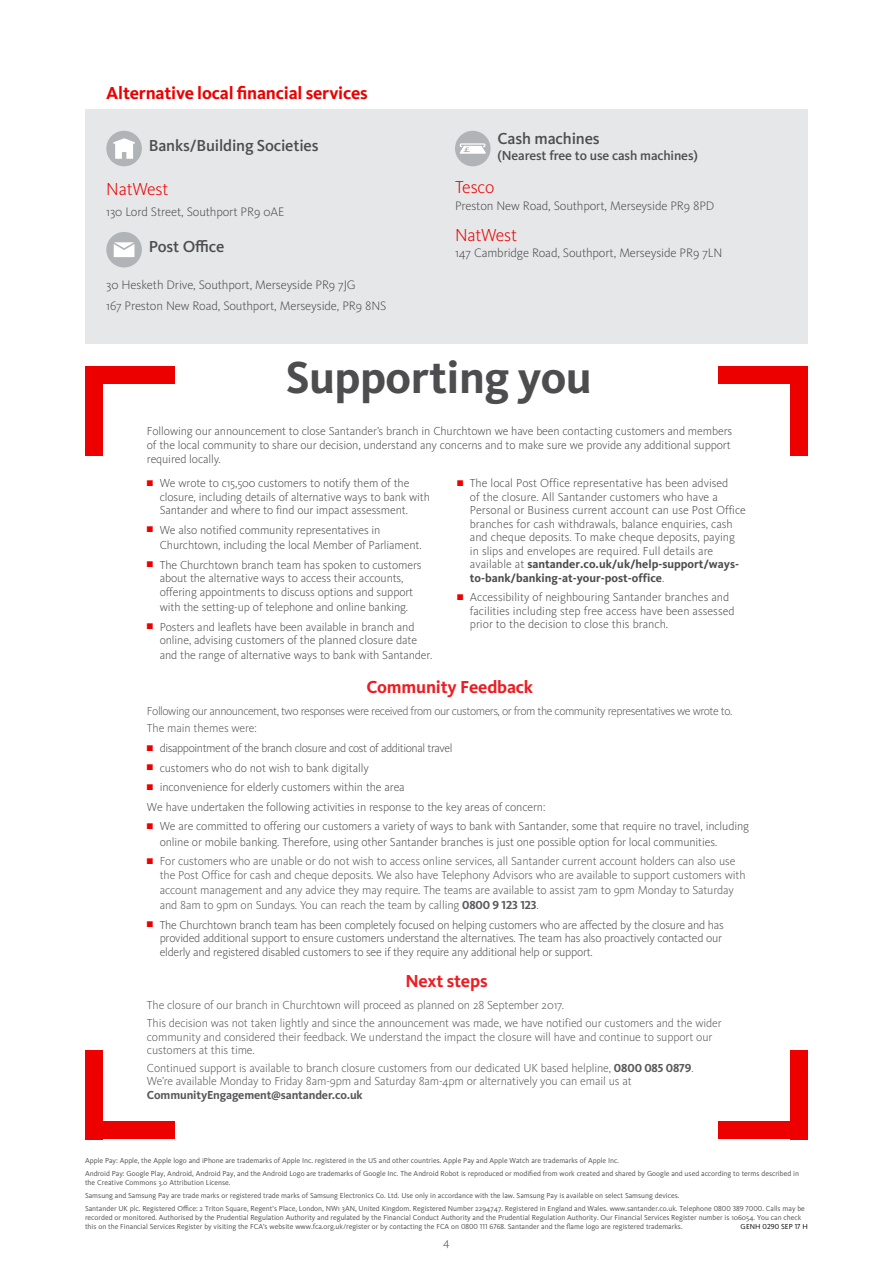
<style>
.page{position:relative;width:893px;height:1263px;background:#fff}
.page>*{position:absolute;margin:0;border:0;box-sizing:border-box;transform-origin:0 0}
.t1{font:700 46.5px "Kievit OT";letter-spacing:-.01em;color:#4d4d4f}
.t2{font:700 18px "Kievit OT";letter-spacing:-.01em;color:#ec0000}
.t3{font:700 18px "Kievit OT";letter-spacing:-.01em;color:#ed1d24}
.t4{font:300 18px "Kievit OT";letter-spacing:-.01em;color:#ec0000}
.t5{font:500 16.5px "Kievit OT";letter-spacing:-.01em;color:#4d4d4f}
.t6{font:500 13.5px "Kievit OT";letter-spacing:-.01em;color:#4d4d4f}
.t7{font:300 12.75px/20.7px "Kievit OT";letter-spacing:-.01em;color:#4d4d4f}
.t8{font:300 12px/13.5px "Kievit OT";letter-spacing:-.01em;color:#4d4d4f}
.t9{font:300 12px/14.7px "Kievit OT";letter-spacing:-.01em;color:#58595b}
.t10{font:300 12px/17.7px "Kievit OT";letter-spacing:-.04em;color:#58595b}
.t11{font:300 12px "Kievit OT";letter-spacing:-.035em;color:#4d4d4f}
.t12{font:700 12px "Kievit OT";letter-spacing:-.01em;color:#58595b}
.t13{font:7.5px/13.2px "Kievit OT";color:#4d4d4f}
.t14{font:7.5px "Kievit OT";letter-spacing:.01em;color:#000}
.s1{color:#ec0000}
.s2{font-weight:700}
</style>
<div class="page">
<div style="left:85px;top:109px;width:723px;height:235px;background:#e6e7e8"></div>
<div style="left:85px;top:366px;width:89px;height:18px;background:#ec0000"></div>
<div style="left:85px;top:366px;width:18px;height:89px;background:#ec0000"></div>
<div style="left:719px;top:366px;width:89px;height:18px;background:#ec0000"></div>
<div style="left:790px;top:366px;width:18px;height:89px;background:#ec0000"></div>
<div style="left:85px;top:1122px;width:89px;height:17px;background:#ec0000"></div>
<div style="left:85px;top:1050px;width:18px;height:89px;background:#ec0000"></div>
<div style="left:719px;top:1122px;width:89px;height:17px;background:#ec0000"></div>
<div style="left:790px;top:1050px;width:18px;height:89px;background:#ec0000"></div>
<div style="left:455px;top:131px;width:36px;height:35px;background:#b1b4b6;border-radius:50%"></div>
<svg style="left:459px;top:143px;width:27px;height:11px"></svg>
<div style="left:106px;top:131px;width:36px;height:35px;background:#b1b4b6;border-radius:50%"></div>
<svg style="left:113px;top:138px;width:22px;height:21px"></svg>
<div style="left:106px;top:232px;width:36px;height:35px;background:#b1b4b6;border-radius:50%"></div>
<svg style="left:114px;top:242px;width:20px;height:15px"></svg>
<h2 class="t2" style="left:106px;top:82px;width:263px">Alternative local financial services</h2>
<h3 class="t5" style="left:149px;top:136px;width:171px">Banks/Building Societies</h3>
<h2 class="t4" style="left:106px;top:179px;width:64px">NatWest</h2>
<p class="t7" style="left:106px;top:201px;width:180px">130 Lord Street, Southport PR9 0AE</p>
<h3 class="t5" style="left:149px;top:237px;width:77px">Post Office</h3>
<p class="t7" style="left:106px;top:275px;width:282px">30 Hesketh Drive, Southport, Merseyside PR9 7JG<br>167 Preston New Road, Southport, Merseyside, PR9 8NS</p>
<h3 class="t5" style="left:497px;top:129px;width:104px">Cash machines</h3>
<p class="t6" style="left:497px;top:148px;width:202px">(Nearest free to use cash machines)</p>
<h2 class="t4" style="left:455px;top:177px;width:41px">Tesco</h2>
<p class="t7" style="left:455px;top:196px;width:261px">Preston New Road, Southport, Merseyside PR9 8PD</p>
<h2 class="t4" style="left:455px;top:225px;width:64px">NatWest</h2>
<p class="t7" style="left:455px;top:243px;width:269px">147 Cambridge Road, Southport, Merseyside PR9 7LN</p>
<h1 class="t1" style="left:286px;top:350px;width:307px">Supporting you</h1>
<p class="t8" style="left:147px;top:424px;width:587px;line-height:14.4px;text-align:justify">Following our announcement to close Santander’s branch in Churchtown we have been contacting customers and members of the local community to share our decision, understand any concerns and to make sure we provide any additional support required locally.</p>
<p class="t8" style="left:160px;top:477px;width:272px;text-indent:-13px"><span class="s1">■</span> We wrote to c15,500 customers to notify them of the closure, including details of alternative ways to bank with<br>Santander and where to find our impact assessment.</p>
<p class="t8" style="left:160px;top:522px;width:263px;line-height:15.3px;text-indent:-13px"><span class="s1">■</span> We also notified community representatives in<br>Churchtown, including the local Member of Parliament.</p>
<p class="t8" style="left:147px;top:558px;width:276px;text-align:center"><span class="s1">■</span> The Churchtown branch team has spoken to customers about the alternative ways to access their accounts, offering appointments to discuss options and support</p>
<p class="t8" style="left:160px;top:600px;width:250px">with the setting-up of telephone and online banking.</p>
<p class="t8" style="left:147px;top:620px;width:272px;text-align:right"><span class="s1">■</span> Posters and leaflets have been available in branch and online, advising customers of the planned closure date</p>
<p class="t8" style="left:160px;top:649px;width:274px">and the range of alternative ways to bank with Santander.</p>
<p class="t8" style="left:470px;top:477px;width:278px;text-indent:-13px"><span class="s1">■</span> The local Post Office representative has been advised<br>of the closure. All Santander customers who have a Personal or Business current account can use Post Office branches for cash withdrawals, balance enquiries, cash and cheque deposits. To make cheque deposits, paying in slips and envelopes are required. Full details are available at <span class="s2">santander.co.uk/uk/help-support/ways&shy;to-bank/banking-at-your-post-office</span>.</p>
<p class="t8" style="left:470px;top:591px;width:266px;text-indent:-13px"><span class="s1">■</span> Accessibility of neighbouring Santander branches and facilities including step free access have been assessed prior to the decision to close this branch.</p>
<h2 class="t3" style="left:366px;top:676px;width:168px">Community Feedback</h2>
<p class="t10" style="left:147px;top:702px;width:587px">Following our announcement, two responses were received from our customers, or from the community representatives we wrote to.<br>The main themes were:</p>
<p class="t11" style="left:147px;top:741px;width:307px"><span class="s1">■</span> disappointment of the branch closure and cost of additional travel</p>
<p class="t8" style="left:147px;top:761px;width:223px"><span class="s1">■</span> customers who do not wish to bank digitally</p>
<p class="t8" style="left:147px;top:777px;width:400px;line-height:19.5px"><span class="s1">■</span> inconvenience for elderly customers within the area<br>We have undertaken the following activities in response to the key areas of concern:</p>
<p class="t8" style="left:160px;top:819px;width:591px;line-height:15.3px;text-indent:-13px"><span class="s1">■</span> We are committed to offering our customers a variety of ways to bank with Santander, some that require no travel, including online or mobile banking. Therefore, using other Santander branches is just one possible option for local communities.</p>
<p class="t9" style="left:160px;top:854px;width:587px;text-indent:-13px"><span class="s1">■</span> For customers who are unable or do not wish to access online services, all Santander current account holders can also use the Post Office for cash and cheque deposits. We also have Telephony Advisors who are available to support customers with account management and any advice they may require. The teams are available to assist 7am to 9pm Monday to Saturday and 8am to 9pm on Sundays. You can reach the team by calling <span class="s2">0800 9 123 123</span>.</p>
<p class="t8" style="left:160px;top:918px;width:566px;text-indent:-13px"><span class="s1">■</span> The Churchtown branch team has been completely focused on helping customers who are affected by the closure and has provided additional support to ensure customers understand the alternatives. The team has also proactively contacted our elderly and registered disabled customers to see if they require any additional help or support.</p>
<h2 class="t3" style="left:405px;top:971px;width:84px">Next steps</h2>
<p class="t9" style="left:147px;top:997px;width:576px;line-height:17.7px">The closure of our branch in Churchtown will proceed as planned on 28 September 2017.<br>This decision was not taken lightly and since the announcement was made, we have notified our customers and the wider</p>
<p class="t9" style="left:147px;top:1030px;width:567px;line-height:13.5px">community and considered their feedback. We understand the impact the closure will have and continue to support our customers at this time.</p>
<p class="t9" style="left:147px;top:1061px;width:548px;line-height:13.5px">Continued support is available to branch closure customers from our dedicated UK based helpline, <span class="s2">0800 085 0879</span>.<br>We’re available Monday to Friday 8am-9pm and Saturday 8am-4pm or alternatively you can email us at</p>
<p class="t12" style="left:147px;top:1088px;width:217px">CommunityEngagement@santander.co.uk</p>
<p class="t13" style="left:85px;top:1154px;width:715px">Apple Pay: Apple, the Apple logo and iPhone are trademarks of Apple Inc. registered in the US and other countries. Apple Pay and Apple Watch are trademarks of Apple Inc.<br>Android Pay: Google Play, Android, Android Pay, and the Android Logo are trademarks of Google Inc. The Android Robot is reproduced or modified from work created and shared by Google and used according to terms described in</p>
<p class="t13" style="left:85px;top:1176px;width:721px">the Creative Commons 3.0 Attribution License.<br>Samsung and Samsung Pay are trade marks or registered trade marks of Samsung Electronics Co. Ltd. Use only in accordance with the law. Samsung Pay is available on select Samsung devices.<br>Santander UK plc. Registered Office: 2 Triton Square, Regent’s Place, London, NW1 3AN, United Kingdom. Registered Number 2294747. Registered in England and Wales. www.santander.co.uk. Telephone 0800 389 7000. Calls may be</p>
<p class="t13" style="left:85px;top:1213px;width:718px;line-height:9px">recorded or monitored. Authorised by the Prudential Regulation Authority and regulated by the Financial Conduct Authority and the Prudential Regulation Authority. Our Financial Services Register number is 106054. You can check this on the Financial Services Register by visiting the FCA’s website www.fca.org.uk/register or by contacting the FCA on 0800 111 6768. Santander and the flame logo are registered trademarks.</p>
<p class="t14" style="left:741px;top:1223px;width:69px">GENH 0290 SEP 17 H</p>
<p class="t8" style="left:443px;top:1235px;width:8px">4</p>
</div>
